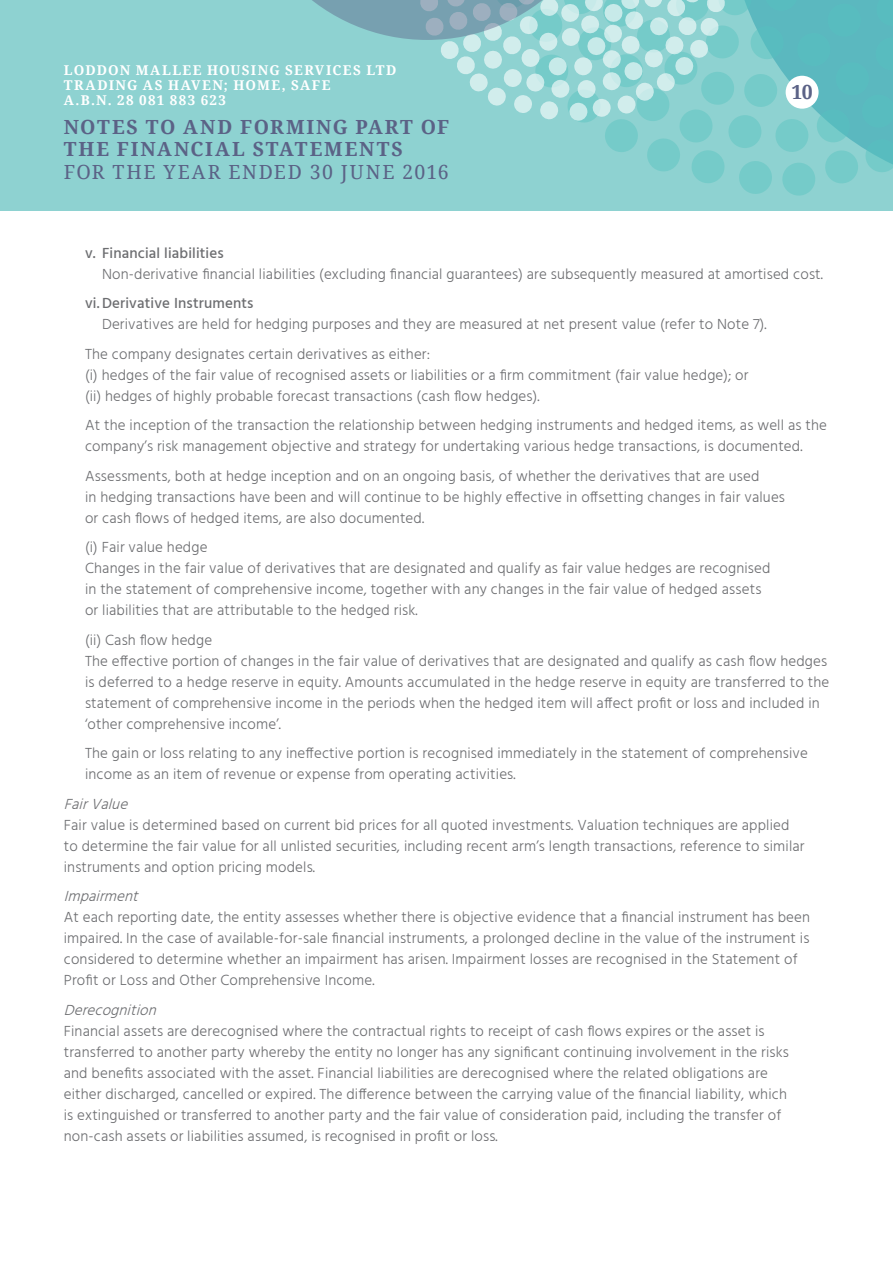
<style>
.page{position:relative;width:893px;height:1263px;background:#fff}
.page>*{position:absolute;margin:0;border:0;box-sizing:border-box;transform-origin:0 0}
.t1{font:700 19.5px/22.5px "Noto Serif";letter-spacing:.095em;color:#5b6286}
.t2{font:19.5px "Noto Serif";letter-spacing:.085em;color:#5b6286}
.t3{font:300 15px/21px "Hind";letter-spacing:.01em;color:#6c6d70}
.t4{font:500 15px "Hind";letter-spacing:.01em;color:#6c6d70}
.t5{font:italic 300 15px "Hind";color:#6c6d70}
.t6{font:700 13.5px/15px "Noto Serif";letter-spacing:.1em;color:#fff}
</style>
<div class="page">
<div style="left:0;top:0;width:893px;height:210px;background:#8ed2d1"></div>
<svg style="left:312px;top:0;width:581px;height:196px"></svg>
<div style="left:786px;top:76px;width:33px;height:33px;background:#fff;border-radius:50%"></div>
<p class="t6" style="left:64px;top:62px;width:334px">LODDON MALLEE HOUSING SERVICES LTD<br>TRADING AS HAVEN; HOME, SAFE<br>A.B.N. 28 081 883 623</p>
<h1 class="t1" style="left:64px;top:115px;width:387px">NOTES TO AND FORMING PART OF<br>THE FINANCIAL STATEMENTS</h1>
<h1 class="t2" style="left:64px;top:158px;width:386px">FOR THE YEAR ENDED 30 JUNE 2016</h1>
<h1 class="t1" style="left:791px;top:80px;width:23px">10</h1>
<p class="t4" style="left:85px;top:242px;width:140px">v. Financial liabilities</p>
<p class="t3" style="left:102px;top:264px;width:722px">Non-derivative financial liabilities (excluding financial guarantees) are subsequently measured at amortised cost.</p>
<p class="t4" style="left:85px;top:293px;width:170px">vi.Derivative Instruments</p>
<p class="t3" style="left:85px;top:310px;width:683px;line-height:29.5px;text-indent:17px">Derivatives are held for hedging purposes and they are measured at net present value (refer to Note 7).<br>The company designates certain derivatives as either:</p>
<p class="t3" style="left:85px;top:365px;width:665px">(i) hedges of the fair value of recognised assets or liabilities or a firm commitment (fair value hedge); or (ii) hedges of highly probable forecast transactions (cash flow hedges).</p>
<p class="t3" style="left:85px;top:416px;width:743px">At the inception of the transaction the relationship between hedging instruments and hedged items, as well as the company’s risk management objective and strategy for undertaking various hedge transactions, is documented.</p>
<p class="t3" style="left:85px;top:466px;width:701px">Assessments, both at hedge inception and on an ongoing basis, of whether the derivatives that are used<br>in hedging transactions have been and will continue to be highly effective in offsetting changes in fair values or cash flows of hedged items, are also documented.</p>
<p class="t3" style="left:85px;top:538px;width:687px">(i) Fair value hedge<br>Changes in the fair value of derivatives that are designated and qualify as fair value hedges are recognised in the statement of comprehensive income, together with any changes in the fair value of hedged assets or liabilities that are attributable to the hedged risk.</p>
<p class="t3" style="left:85px;top:630px;width:746px">(ii) Cash flow hedge<br>The effective portion of changes in the fair value of derivatives that are designated and qualify as cash flow hedges is deferred to a hedge reserve in equity. Amounts accumulated in the hedge reserve in equity are transferred to the statement of comprehensive income in the periods when the hedged item will affect profit or loss and included in ‘other comprehensive income’.</p>
<p class="t3" style="left:85px;top:744px;width:724px">The gain or loss relating to any ineffective portion is recognised immediately in the statement of comprehensive income as an item of revenue or expense from operating activities.</p>
<p class="t5" style="left:64px;top:794px;width:71px">FairValue</p>
<p class="t3" style="left:64px;top:815px;width:742px">Fair value is determined based on current bid prices for all quoted investments. Valuation techniques are applied to determine the fair value for all unlisted securities, including recent arm’s length transactions, reference to similar instruments and option pricing models.</p>
<p class="t5" style="left:64px;top:886px;width:81px">Impairment</p>
<p class="t3" style="left:64px;top:908px;width:748px">At each reporting date, the entity assesses whether there is objective evidence that a financial instrument has been impaired. In the case of available-for-sale financial instruments, a prolonged decline in the value of the instrument is considered to determine whether an impairment has arisen. Impairment losses are recognised in the Statement of Profit or Loss and Other Comprehensive Income.</p>
<p class="t5" style="left:64px;top:1000px;width:99px">Derecognition</p>
<p class="t3" style="left:64px;top:1021px;width:727px">Financial assets are derecognised where the contractual rights to receipt of cash flows expires or the asset is transferred to another party whereby the entity no longer has any significant continuing involvement in the risks and benefits associated with the asset. Financial liabilities are derecognised where the related obligations are either discharged, cancelled or expired. The difference between the carrying value of the financial liability, which is extinguished or transferred to another party and the fair value of consideration paid, including the transfer of non-cash assets or liabilities assumed, is recognised in profit or loss.</p>
</div>
